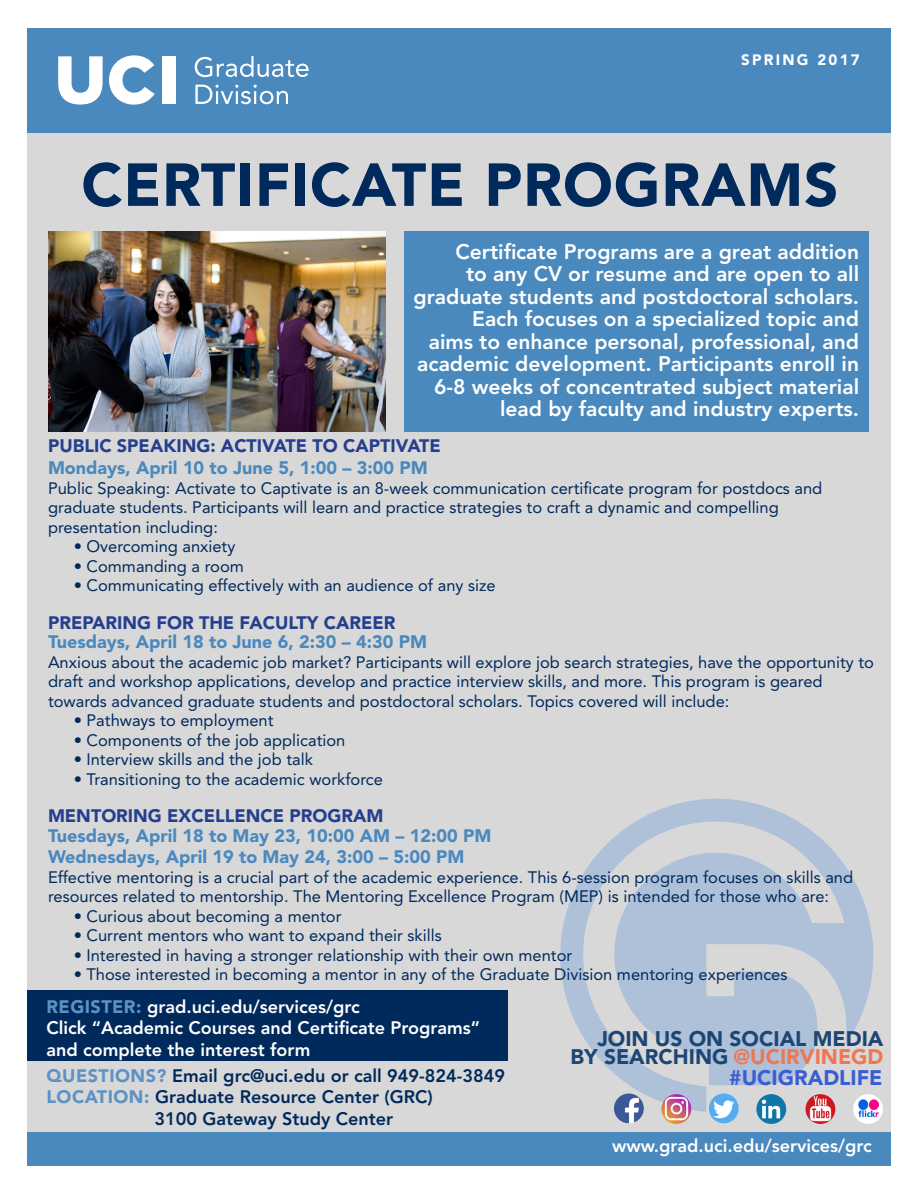
<style>
.page{position:relative;width:918px;height:1188px;background:#fff}
.page>*{position:absolute;margin:0;border:0;box-sizing:border-box;transform-origin:0 0}
.t1{font:900 60px "Avenir LT Std";letter-spacing:.015em;color:#00295c}
.t2{font:800 21px/22.5px "Avenir LT Std";color:#fff;text-align:right}
.t3{font:900 21px "Avenir LT Std";color:#1d4675}
.t4{font:900 21px "Avenir LT Std";color:#3a5dd3}
.t5{font:900 18px "Avenir LT Std";color:#4a89be}
.t6{font:800 18px "Avenir LT Std";color:#fff}
.t7{font:800 18px "Avenir LT Std";color:#00295c}
.t8{font:900 18px "Avenir LT Std";color:#253f8e}
.t9{font:16.5px/19.5px "Avenir LT Std";color:#00295c}
.t10{font:900 15px "Avenir LT Std";letter-spacing:.15em;color:#fff}
.s1{font-family:"Tahoma";font-size:14.25px}
.s2{font-weight:900;color:#5e92c4}
.s3{color:#ef7756}
</style>
<div class="page">
<div style="left:27px;top:28px;width:864px;height:108px;background:#4a89be"></div>
<div style="left:27px;top:133px;width:864px;height:1002px;background:#d8d8d8"></div>
<svg style="left:560px;top:799px;width:313px;height:313px;fill:#aec1d9"></svg>
<div style="left:27px;top:991px;width:481px;height:70px;background:#00295c"></div>
<svg style="left:58px;top:56px;width:45px;height:49px"></svg>
<svg style="left:109px;top:55px;width:46px;height:50px"></svg>
<div style="left:162px;top:56px;width:13px;height:48px;background:#fff"></div>
<svg style="left:195px;top:56px;width:114px;height:21px"></svg>
<svg style="left:195px;top:85px;width:93px;height:19px"></svg>
<div style="left:404px;top:231px;width:465px;height:201px;background:#4a89be"></div>
<img style="left:48px;top:231px;width:337px;height:201px">
<div style="left:27px;top:1132px;width:864px;height:34px;background:#4a89be"></div>
<img style="left:661px;top:1094px;width:30px;height:30px">
<img style="left:613px;top:1094px;width:31px;height:29px">
<img style="left:755px;top:1094px;width:33px;height:30px">
<img style="left:709px;top:1094px;width:30px;height:30px">
<img style="left:806px;top:1094px;width:29px;height:30px">
<svg style="left:851px;top:1092px;width:32px;height:32px"></svg>
<img style="left:858px;top:1099px;width:21px;height:18px">
<p class="t10" style="left:741px;top:51px;width:120px">SPRING 2017</p>
<p class="t1" style="left:81px;top:149px;width:759px">CERTIFICATE PROGRAMS</p>
<p class="t2" style="left:414px;top:240px;width:447px">Certificate Programs are a great addition<br>to any CV or resume and are open to all graduate students and postdoctoral scholars.<br>Each focuses on a specialized topic and<br>aims to enhance personal, professional, and academic development. Participants enroll in 6-8 weeks of concentrated subject material lead by faculty and industry experts.</p>
<p class="t8" style="left:48px;top:435px;width:394px">PUBLIC SPEAKING: ACTIVATE TO CAPTIVATE</p>
<p class="t5" style="left:48px;top:457px;width:381px">Mondays, April 10 to June 5, 1:00 – 3:00 PM</p>
<p class="t9" style="left:48px;top:478px;width:776px">Public Speaking: Activate to Captivate is an 8-week communication certificate program for postdocs and graduate students. Participants will learn and practice strategies to craft a dynamic and compelling presentation including:</p>
<p class="t9" style="left:74px;top:537px;width:163px">• Overcoming anxiety</p>
<p class="t9" style="left:74px;top:556px;width:172px">• Commanding a room</p>
<p class="t9" style="left:74px;top:576px;width:423px">• Communicating effectively with an audience of any size</p>
<p class="t8" style="left:48px;top:611px;width:349px">PREPARING FOR THE FACULTY CAREER</p>
<p class="t5" style="left:48px;top:631px;width:381px">Tuesdays, April 18 to June 6, 2:30 – 4:30 PM</p>
<p class="t9" style="left:48px;top:652px;width:828px">Anxious about the academic job market? Participants will explore job search strategies, have the opportunity to draft and workshop applications, develop and practice interview skills, and more. This program is geared towards advanced graduate students and postdoctoral scholars. Topics covered will include:</p>
<p class="t9" style="left:74px;top:711px;width:201px">• Pathways to employment</p>
<p class="t9" style="left:74px;top:730px;width:273px">• Components of the job application</p>
<p class="t9" style="left:74px;top:750px;width:241px">• Interview <span class="s1">s</span>kills and the job talk</p>
<p class="t9" style="left:74px;top:769px;width:311px">• Transitioning to the academic workforce</p>
<p class="t8" style="left:48px;top:805px;width:337px">MENTORING EXCELLENCE PROGRAM</p>
<p class="t5" style="left:48px;top:824px;width:445px">Tuesdays, April 18 to May 23, 10:00 AM – 12:00 PM</p>
<p class="t5" style="left:48px;top:846px;width:418px">Wednesdays, April 19 to May 24, 3:00 – 5:00 PM</p>
<p class="t9" style="left:48px;top:867px;width:807px">Effective mentoring is a crucial part of the academic experience. This 6-session program focuses on skills and resources related to mentorship. The Mentoring Excellence Program (MEP) is intended for those who are:</p>
<p class="t9" style="left:74px;top:906px;width:269px">• Curious about becoming a mentor</p>
<p class="t9" style="left:74px;top:926px;width:370px">• Current mentors who want to expand their skills</p>
<p class="t9" style="left:74px;top:945px;width:500px">• Interested in having a stronger relationship with their own mentor</p>
<p class="t9" style="left:74px;top:965px;width:715px">• Those interested in becoming a mentor in any of the Graduate Division mentoring experiences</p>
<p class="t6" style="left:46px;top:996px;width:315px"><span class="s2">REGISTER:</span> grad.uci.edu/services/grc</p>
<p class="t6" style="left:46px;top:1017px;width:435px">Click “Academic Courses and Certificate Programs”</p>
<p class="t6" style="left:46px;top:1039px;width:265px">and complete the interest form</p>
<p class="t7" style="left:46px;top:1065px;width:460px"><span class="s2">QUESTIONS?</span> Email grc@uci.edu or call 949-824-3849</p>
<p class="t7" style="left:46px;top:1086px;width:388px"><span class="s2">LOCATION:</span> Graduate Resource Center (GRC)</p>
<p class="t7" style="left:154px;top:1108px;width:240px">3100 Gateway Study Center</p>
<p class="t3" style="left:597px;top:1026px;width:288px">JOIN US ON SOCIAL MEDIA</p>
<p class="t3" style="left:571px;top:1044px;width:314px">BY SEARCHING <span class="s3">@UCIRVINEGD</span></p>
<p class="t4" style="left:729px;top:1065px;width:155px">#UCIGRADLIFE</p>
<p class="t6" style="left:612px;top:1135px;width:261px">www.grad.uci.edu/services/grc</p>
</div>
